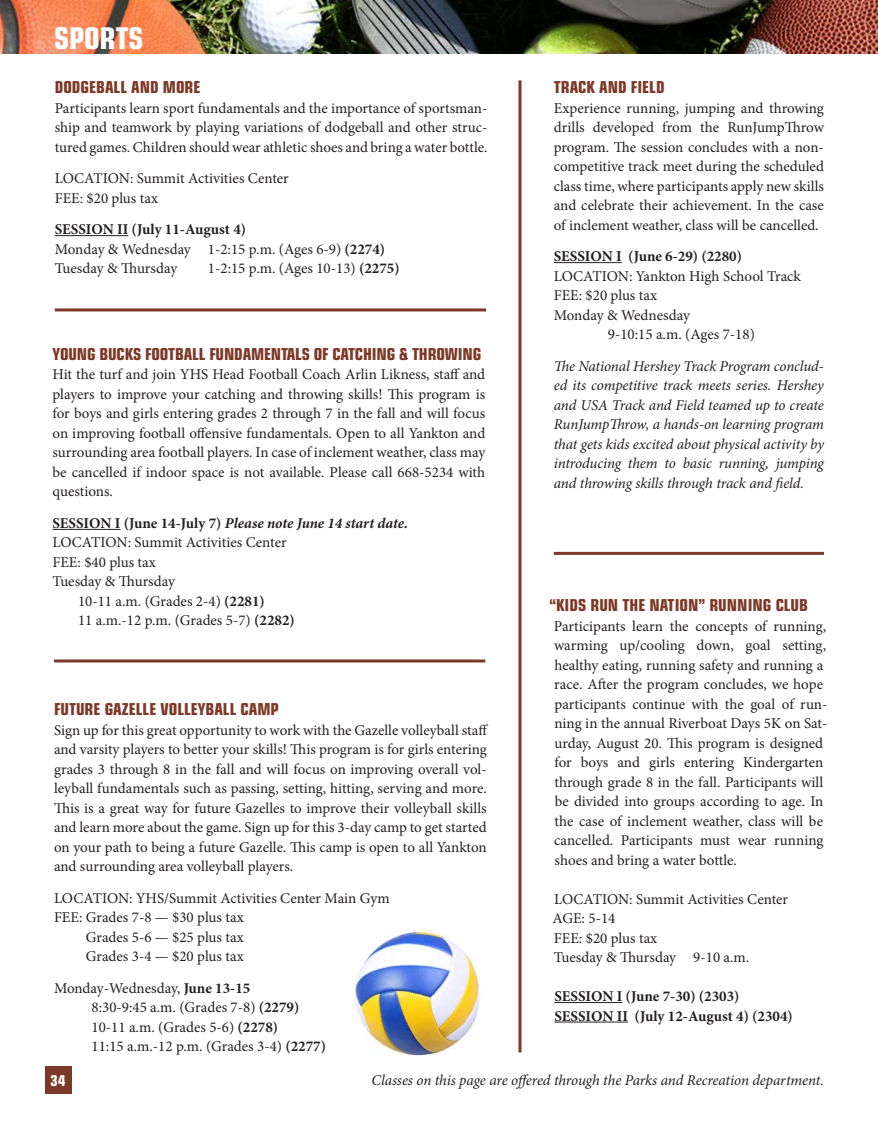
<style>
.page{position:relative;width:878px;height:1134px;background:#fff}
.page>*{position:absolute;margin:0;border:0;box-sizing:border-box;transform-origin:0 0}
.t1{font:700 condensed 30px "Eurostile";color:#fff}
.Page_Header_Headline{font:700 condensed 16.5px "Eurostile";color:#7c3927}
._2016_plain_text_for{font:15px/19.5px "Minion Pro";color:#231f20;text-align:justify}
._2016_plain_text_for-2{font:italic 15px/19.5px "Minion Pro";letter-spacing:-.01em;color:#231f20;text-align:justify}
.Body_Text{font:15px/19.5px "Minion Pro";color:#231f20;text-align:justify}
._2016_plain_text_for-3{font:700 15px "Minion Pro";color:#231f20}
._2016_plain_text_for-4{font:italic 700 15px "Minion Pro";letter-spacing:-.005em;color:#231f20}
.t2{font:700 condensed 15px "Eurostile";color:#fff}
.s1{font-weight:700}
.s2{font-style:normal}
</style>
<div class="page">
<img style="left:0;top:0;width:878px;height:54px">
<hr style="left:518px;top:80px;width:3px;height:973px;background:#7c3927">
<div style="left:45px;top:1066px;width:26px;height:28px;background:#7c3927"></div>
<hr style="left:554px;top:1002px;width:68px;height:1px;background:#231f20">
<hr style="left:554px;top:1022px;width:74px;height:1px;background:#231f20">
<hr style="left:55px;top:235px;width:73px;height:1px;background:#231f20">
<hr style="left:554px;top:262px;width:67px;height:1px;background:#231f20">
<hr style="left:52px;top:529px;width:68px;height:1px;background:#231f20">
<hr style="left:55px;top:308px;width:431px;height:3px;background:#7c3927">
<hr style="left:54px;top:659px;width:431px;height:3px;background:#7c3927">
<hr style="left:554px;top:552px;width:270px;height:3px;background:#7c3927">
<img style="left:352px;top:930px;width:127px;height:126px">
<p class="t1" style="left:54px;top:20px;width:91px">SPORTS</p>
<p class="Page_Header_Headline" style="left:55px;top:77px;width:147px">DODGEBALL AND MORE</p>
<p class="_2016_plain_text_for" style="left:55px;top:98px;width:434px">Participants learn sport fundamentals and the importance of sportsman&shy;ship and teamwork by playing variations of dodgeball and other struc&shy;tured games. Children should wear athletic shoes and bring a water bottle.</p>
<p class="_2016_plain_text_for" style="left:55px;top:169px;width:235px">LOCATION: Summit Activities Center</p>
<p class="_2016_plain_text_for" style="left:55px;top:188px;width:105px">FEE: $20 plus tax</p>
<p class="_2016_plain_text_for-3" style="left:55px;top:219px;width:193px">SESSION II (July 11-August 4)</p>
<p class="_2016_plain_text_for" style="left:55px;top:239px;width:332px">Monday &amp; Wednesday 1-2:15 p.m. (Ages 6-9) <span class="s1">(2274)</span></p>
<p class="_2016_plain_text_for" style="left:55px;top:259px;width:124px">Tuesday &amp; Thursday</p>
<p class="_2016_plain_text_for" style="left:208px;top:259px;width:193px">1-2:15 p.m. (Ages 10-13) <span class="s1">(2275)</span></p>
<p class="Page_Header_Headline" style="left:52px;top:344px;width:430px">YOUNG BUCKS FOOTBALL FUNDAMENTALS OF CATCHING &amp; THROWING</p>
<p class="_2016_plain_text_for" style="left:52px;top:365px;width:434px">Hit the turf and join YHS Head Football Coach Arlin Likness, staff and players to improve your catching and throwing skills! This program is for boys and girls entering grades 2 through 7 in the fall and will focus on improving football offensive fundamentals. Open to all Yankton and surrounding area football players. In case of inclement weather, class may be cancelled if indoor space is not available. Please call 668-5234 with questions.</p>
<p class="_2016_plain_text_for-4" style="left:52px;top:512px;width:357px"><span class="s2">SESSION I (June 14-July 7)</span> Please note June 14 start date.</p>
<p class="_2016_plain_text_for" style="left:52px;top:533px;width:235px">LOCATION: Summit Activities Center</p>
<p class="_2016_plain_text_for" style="left:52px;top:552px;width:105px">FEE: $40 plus tax</p>
<p class="_2016_plain_text_for" style="left:52px;top:572px;width:124px">Tuesday &amp; Thursday</p>
<p class="_2016_plain_text_for" style="left:78px;top:591px;width:218px">10-11 a.m. (Grades 2-4) <span class="s1">(2281)<br></span>11 a.m.-12 p.m. (Grades 5-7) <span class="s1">(2282)</span></p>
<p class="Page_Header_Headline" style="left:54px;top:699px;width:226px">FUTURE GAZELLE VOLLEYBALL CAMP</p>
<p class="_2016_plain_text_for" style="left:54px;top:720px;width:435px">Sign up for this great opportunity to work with the Gazelle volleyball staff and varsity players to better your skills! This program is for girls entering grades 3 through 8 in the fall and will focus on improving overall vol&shy;leyball fundamentals such as passing, setting, hitting, serving and more.<br>This is a great way for future Gazelles to improve their volleyball skills and learn more about the game. Sign up for this 3-day camp to get started on your path to being a future Gazelle. This camp is open to all Yankton and surrounding area volleyball players.</p>
<p class="Body_Text" style="left:54px;top:888px;width:337px">LOCATION: YHS/Summit Activities Center Main Gym</p>
<p class="Body_Text" style="left:86px;top:908px;width:159px;text-indent:-32px">FEE: Grades 7-8 — $30 plus tax Grades 5-6 — $25 plus tax Grades 3-4 — $20 plus tax</p>
<p class="_2016_plain_text_for" style="left:54px;top:978px;width:198px">Monday-Wednesday, <span class="s1">June 13-15</span></p>
<p class="_2016_plain_text_for" style="left:91px;top:998px;width:236px;text-align:left">8:30-9:45 a.m. (Grades 7-8) <span class="s1">(2279)<br></span>10-11 a.m. (Grades 5-6) <span class="s1">(2278)<br></span>11:15 a.m.-12 p.m. (Grades 3-4) <span class="s1">(2277)</span></p>
<p class="Page_Header_Headline" style="left:554px;top:77px;width:112px">TRACK AND FIELD</p>
<p class="_2016_plain_text_for" style="left:554px;top:98px;width:272px">Experience running, jumping and throwing drills developed from the RunJumpThrow program. The session concludes with a non&shy;competitive track meet during the scheduled class time, where participants apply new skills and celebrate their achievement. In the case of inclement weather, class will be cancelled.</p>
<p class="_2016_plain_text_for-3" style="left:554px;top:246px;width:190px">SESSION I (June 6-29) (2280)</p>
<p class="_2016_plain_text_for" style="left:554px;top:266px;width:249px">LOCATION: Yankton High School Track</p>
<p class="_2016_plain_text_for" style="left:554px;top:286px;width:105px">FEE: $20 plus tax</p>
<p class="_2016_plain_text_for" style="left:554px;top:305px;width:138px">Monday &amp; Wednesday</p>
<p class="_2016_plain_text_for" style="left:608px;top:325px;width:148px">9-10:15 a.m. (Ages 7-18)</p>
<p class="_2016_plain_text_for-2" style="left:554px;top:356px;width:272px">The National Hershey Track Program conclud&shy;ed its competitive track meets series. Hershey and USA Track and Field teamed up to create RunJumpThrow, a hands-on learning program that gets kids excited about physical activity by introducing them to basic running, jumping and throwing skills through track and field.</p>
<p class="Page_Header_Headline" style="left:549px;top:595px;width:260px">“KIDS RUN THE NATION” RUNNING CLUB</p>
<p class="_2016_plain_text_for" style="left:554px;top:616px;width:275px;text-align:left">Participants learn the concepts of running, warming up/cooling down, goal setting, healthy eating, running safety and running a race. After the program concludes, we hope participants continue with the goal of run&shy;ning in the annual Riverboat Days 5K on Sat&shy;urday, August 20. This program is designed for boys and girls entering Kindergarten through grade 8 in the fall. Participants will be divided into groups according to age. In the case of inclement weather, class will be cancelled. Participants must wear running shoes and bring a water bottle.</p>
<p class="_2016_plain_text_for" style="left:554px;top:889px;width:235px">LOCATION: Summit Activities Center</p>
<p class="_2016_plain_text_for" style="left:552px;top:909px;width:64px">AGE: 5-14</p>
<p class="_2016_plain_text_for" style="left:554px;top:928px;width:105px">FEE: $20 plus tax</p>
<p class="_2016_plain_text_for" style="left:553px;top:948px;width:197px">Tuesday &amp; Thursday 9-10 a.m.</p>
<p class="_2016_plain_text_for-3" style="left:554px;top:986px;width:186px">SESSION I (June 7-30) (2303)</p>
<p class="_2016_plain_text_for-3" style="left:554px;top:1005px;width:240px">SESSION II (July 12-August 4) (2304)</p>
<p class="t2" style="left:51px;top:1071px;width:16px">34</p>
<p class="_2016_plain_text_for-2" style="left:371px;top:1070px;width:454px">Classes on this page are offered through the Parks and Recreation department.</p>
</div>
